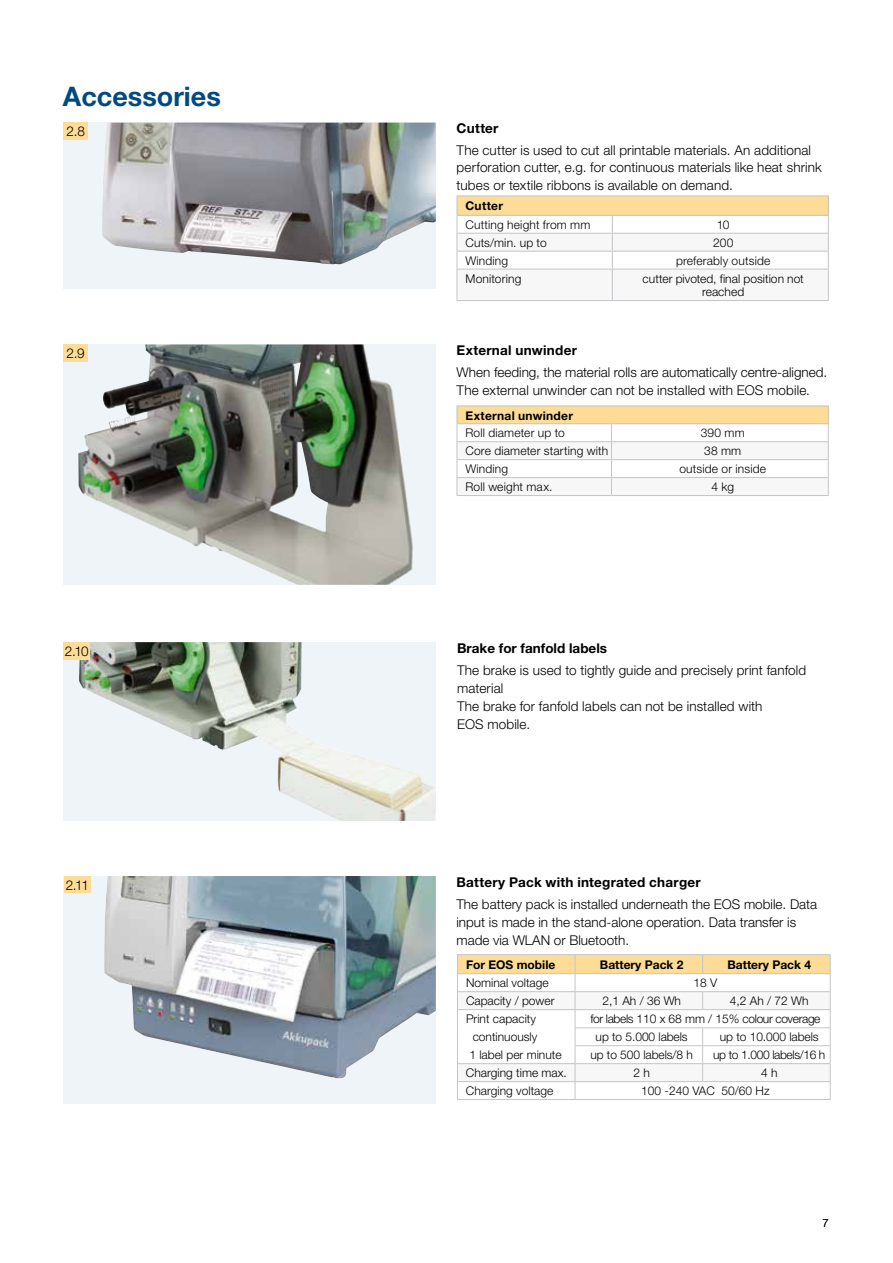
<style>
.page{position:relative;width:893px;height:1263px;background:#fff}
.page>*{position:absolute;margin:0;border:0;box-sizing:border-box;transform-origin:0 0}
.t1{font:700 27px "Helvetica Neue";color:#004a83}
.t2{font:300 13.5px/18px "Helvetica Neue";letter-spacing:.005em;color:#000}
.t3{font:700 13.5px "Helvetica Neue";letter-spacing:.02em;color:#000}
.t4{font:700 13.5px "Helvetica Neue";color:#000}
.t5{font:300 12px/13.5px "Helvetica Neue";color:#000;text-align:center}
.t6{font:300 12px "Helvetica Neue";letter-spacing:-.03em;color:#000}
.t7{font:700 12px "Helvetica Neue";color:#000}
.t8{font:700 12px "Helvetica Neue";letter-spacing:.025em;color:#000}
.t9{font:300 11.25px "Helvetica Neue";color:#000}
</style>
<div class="page">
<div style="left:64px;top:642px;width:372px;height:179px;background:#eef4f7"></div>
<img style="left:79px;top:642px;width:357px;height:179px">
<div style="left:64px;top:642px;width:26px;height:17px;background:#fcdc97"></div>
<img style="left:64px;top:344px;width:372px;height:241px">
<img style="left:103px;top:344px;width:47px;height:84px">
<div style="left:64px;top:344px;width:24px;height:17px;background:#fcdc97"></div>
<div style="left:64px;top:123px;width:372px;height:166px;background:#eef4f7"></div>
<img style="left:102px;top:123px;width:334px;height:141px">
<div style="left:64px;top:122px;width:24px;height:17px;background:#fcdc97"></div>
<div style="left:64px;top:876px;width:372px;height:228px;background:#eef4f7"></div>
<img style="left:104px;top:876px;width:332px;height:202px">
<div style="left:64px;top:876px;width:27px;height:17px;background:#fcdc97"></div>
<svg style="left:457px;top:196px;width:372px;height:104px"></svg>
<hr style="left:612px;top:251px;width:217px;height:1px;background:#c3c5c8">
<hr style="left:457px;top:269px;width:1px;height:31px;background:#c3c5c8">
<hr style="left:457px;top:269px;width:155px;height:1px;background:#c3c5c8">
<hr style="left:457px;top:300px;width:155px;height:1px;background:#c3c5c8">
<hr style="left:612px;top:269px;width:1px;height:31px;background:#c3c5c8">
<hr style="left:828px;top:269px;width:1px;height:31px;background:#c3c5c8">
<hr style="left:612px;top:269px;width:217px;height:1px;background:#c3c5c8">
<hr style="left:612px;top:300px;width:217px;height:1px;background:#c3c5c8">
<hr style="left:457px;top:405px;width:154px;height:1px;background:#c3c5c8">
<hr style="left:611px;top:405px;width:218px;height:1px;background:#c3c5c8">
<hr style="left:457px;top:495px;width:154px;height:1px;background:#c3c5c8">
<svg style="left:457px;top:406px;width:372px;height:89px"></svg>
<hr style="left:611px;top:477px;width:218px;height:1px;background:#c3c5c8">
<hr style="left:611px;top:495px;width:218px;height:1px;background:#c3c5c8">
<hr style="left:457px;top:954px;width:118px;height:1px;background:#c3c5c8">
<hr style="left:575px;top:954px;width:128px;height:1px;background:#c3c5c8">
<hr style="left:703px;top:954px;width:128px;height:1px;background:#c3c5c8">
<hr style="left:457px;top:1099px;width:118px;height:1px;background:#c3c5c8">
<hr style="left:575px;top:1099px;width:128px;height:1px;background:#c3c5c8">
<hr style="left:703px;top:1099px;width:128px;height:1px;background:#c3c5c8">
<svg style="left:457px;top:955px;width:374px;height:144px"></svg>
<h1 class="t1" style="left:63px;top:80px;width:159px">Accessories</h1>
<p class="t2" style="left:67px;top:122px;width:20px">2.8</p>
<p class="t3" style="left:457px;top:120px;width:43px">Cutter</p>
<p class="t2" style="left:457px;top:142px;width:367px;line-height:16.5px">The cutter is used to cut all printable materials. An additional perforation cutter, e.g. for continuous materials like heat shrink</p>
<p class="t2" style="left:457px;top:176px;width:278px">tubes or textile ribbons is available on demand.</p>
<p class="t7" style="left:465px;top:199px;width:39px">Cutter</p>
<p class="t5" style="left:465px;top:218px;width:126px">Cutting height from mm</p>
<p class="t5" style="left:717px;top:218px;width:14px">10</p>
<p class="t5" style="left:465px;top:236px;width:83px">Cuts/min. up to</p>
<p class="t5" style="left:713px;top:236px;width:22px">200</p>
<p class="t5" style="left:465px;top:254px;width:44px">Winding</p>
<p class="t5" style="left:676px;top:254px;width:96px">preferably outside</p>
<p class="t5" style="left:465px;top:271px;width:57px">Monitoring</p>
<p class="t5" style="left:642px;top:271px;width:163px">cutter pivoted, final position not reached</p>
<p class="t2" style="left:67px;top:344px;width:20px">2.9</p>
<p class="t3" style="left:457px;top:342px;width:122px">External unwinder</p>
<p class="t2" style="left:457px;top:363px;width:372px">When feeding, the material rolls are automatically centre-aligned.<br>The external unwinder can not be installed with EOS mobile.</p>
<p class="t8" style="left:465px;top:408px;width:109px">External unwinder</p>
<p class="t5" style="left:465px;top:426px;width:101px">Roll diameter up to</p>
<p class="t5" style="left:701px;top:426px;width:45px">390 mm</p>
<p class="t5" style="left:465px;top:444px;width:144px">Core diameter starting with</p>
<p class="t5" style="left:704px;top:444px;width:38px">38 mm</p>
<p class="t5" style="left:465px;top:462px;width:44px">Winding</p>
<p class="t5" style="left:679px;top:462px;width:88px">outside or inside</p>
<p class="t5" style="left:465px;top:480px;width:88px">Roll weight max.</p>
<p class="t5" style="left:711px;top:480px;width:24px">4 kg</p>
<p class="t2" style="left:65px;top:642px;width:25px">2.10</p>
<p class="t4" style="left:457px;top:640px;width:151px">Brake for fanfold labels</p>
<p class="t2" style="left:457px;top:661px;width:351px">The brake is used to tightly guide and precisely print fanfold material<br>The brake for fanfold labels can not be installed with<br>EOS mobile.</p>
<p class="t2" style="left:66px;top:876px;width:25px">2.11</p>
<p class="t3" style="left:456px;top:873px;width:246px">Battery Pack with integrated charger</p>
<p class="t2" style="left:456px;top:895px;width:362px">The battery pack is installed underneath the EOS mobile. Data input is made in the stand-alone operation. Data transfer is made via WLAN or Bluetooth.</p>
<p class="t7" style="left:466px;top:957px;width:91px">For EOS mobile</p>
<p class="t7" style="left:600px;top:957px;width:85px">Battery Pack 2</p>
<p class="t7" style="left:727px;top:957px;width:85px">Battery Pack 4</p>
<p class="t5" style="left:466px;top:976px;width:84px">Nominal voltage</p>
<p class="t5" style="left:694px;top:976px;width:25px">18 V</p>
<p class="t5" style="left:466px;top:994px;width:90px">Capacity / power</p>
<p class="t5" style="left:602px;top:994px;width:80px">2,1 Ah / 36 Wh</p>
<p class="t5" style="left:730px;top:994px;width:80px">4,2 Ah / 72 Wh</p>
<p class="t5" style="left:466px;top:1012px;width:72px">Print capacity</p>
<p class="t6" style="left:590px;top:1012px;width:232px">for labels 110 x 68 mm / 15% colour coverage</p>
<p class="t5" style="left:473px;top:1030px;width:66px">continuously</p>
<p class="t5" style="left:596px;top:1030px;width:94px">up to 5.000 labels</p>
<p class="t5" style="left:720px;top:1030px;width:100px">up to 10.000 labels</p>
<p class="t5" style="left:469px;top:1048px;width:94px">1 label per minute</p>
<p class="t5" style="left:590px;top:1048px;width:104px">up to 500 labels/8 h</p>
<p class="t6" style="left:713px;top:1048px;width:114px">up to 1.000 labels/16 h</p>
<p class="t5" style="left:466px;top:1066px;width:102px">Charging time max.</p>
<p class="t5" style="left:633px;top:1066px;width:18px">2 h</p>
<p class="t5" style="left:761px;top:1066px;width:18px">4 h</p>
<p class="t5" style="left:466px;top:1084px;width:89px">Charging voltage</p>
<p class="t5" style="left:641px;top:1084px;width:130px">100 -240 VAC 50/60 Hz</p>
<p class="t9" style="left:822px;top:1216px;width:8px">7</p>
</div>
